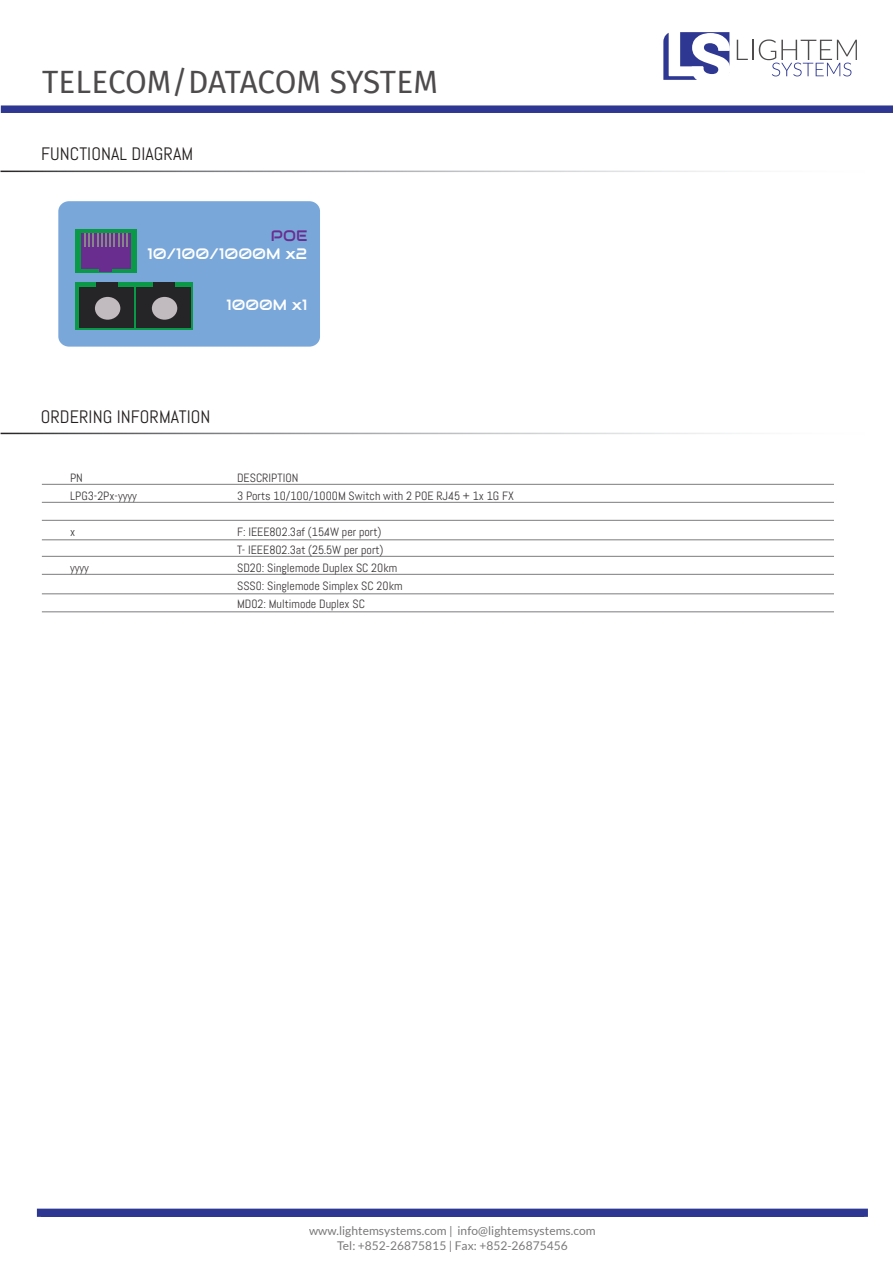
<style>
.page{position:relative;width:893px;height:1263px;background:#fff}
.page>*{position:absolute;margin:0;border:0;box-sizing:border-box;transform-origin:0 0}
.t1{font:31.5px "Fira Sans";letter-spacing:-.005em;color:#4e4b4c}
.t2{font:18px "Abel";letter-spacing:.005em;color:#241f1f}
.t3{font:15.15px "Audiowide";color:#fff}
.t4{font:15.15px "Audiowide";color:#692d90}
.t5{font:14.85px "Audiowide";color:#fff}
.t6{font:12px/18px "Abel";color:#393535}
.t7{font:12px/14.4px "Lato";letter-spacing:.005em;color:#4e4b4c;text-align:center}
</style>
<div class="page">
<div style="left:37px;top:1208px;width:831px;height:9px;border:8px solid #2e3892"></div>
<svg style="left:663px;top:32px;width:67px;height:48px"></svg>
<svg style="left:737px;top:40px;width:16px;height:20px"></svg>
<svg style="left:759px;top:39px;width:98px;height:37px"></svg>
<div style="left:1px;top:105px;width:892px;height:8px;background:#2e3892"></div>
<div style="left:58px;top:201px;width:262px;height:146px;background:#79a7d9;border-radius:10px"></div>
<div style="left:75px;top:229px;width:61px;height:43px;background:#0a9946"></div>
<div style="left:81px;top:233px;width:50px;height:35px;background:#692d90"></div>
<div style="left:99px;top:267px;width:13px;height:5px;background:#692d90"></div>
<svg style="left:84px;top:233px;width:44px;height:14px"></svg>
<div style="left:75px;top:282px;width:118px;height:48px;background:#0a9946"></div>
<div style="left:79px;top:287px;width:55px;height:40px;background:#252527"></div>
<div style="left:95px;top:297px;width:25px;height:23px;background:#c1babf;border-radius:50%"></div>
<div style="left:97px;top:282px;width:21px;height:6px;background:#252527"></div>
<div style="left:136px;top:287px;width:55px;height:40px;background:#252527"></div>
<div style="left:152px;top:297px;width:25px;height:23px;background:#c1babf;border-radius:50%"></div>
<div style="left:153px;top:282px;width:22px;height:6px;background:#252527"></div>
<hr style="left:42px;top:484px;width:792px;height:1px;background:#7d7c7e">
<hr style="left:42px;top:502px;width:792px;height:1px;background:#7d7c7e">
<hr style="left:42px;top:520px;width:792px;height:1px;background:#7d7c7e">
<hr style="left:42px;top:540px;width:792px;height:1px;background:#7d7c7e">
<hr style="left:42px;top:556px;width:792px;height:1px;background:#7d7c7e">
<hr style="left:42px;top:574px;width:792px;height:1px;background:#7d7c7e">
<hr style="left:42px;top:594px;width:792px;height:1px;background:#7d7c7e">
<hr style="left:42px;top:612px;width:792px;height:1px;background:#7d7c7e">
<h1 class="t1" style="left:42px;top:58px;width:397px">TELECOM/DATACOM SYSTEM</h1>
<h2 class="t2" style="left:41px;top:143px;width:154px">FUNCTIONAL DIAGRAM</h2>
<p class="t4" style="left:271px;top:226px;width:38px">POE</p>
<p class="t3" style="left:147px;top:244px;width:161px">10/100/1000M x2</p>
<p class="t5" style="left:227px;top:295px;width:82px">1000M x1</p>
<h2 class="t2" style="left:41px;top:406px;width:171px">ORDERING INFORMATION</h2>
<p class="t6" style="left:70px;top:469px;width:68px">PN<br>LPG3-2Px-yyyy</p>
<p class="t6" style="left:70px;top:523px;width:7px">x</p>
<p class="t6" style="left:70px;top:559px;width:20px">yyyy</p>
<p class="t6" style="left:237px;top:469px;width:278px">DESCRIPTION<br>3 Ports 10/100/1000M Switch with 2 POE RJ45 + 1x 1G FX</p>
<p class="t6" style="left:237px;top:523px;width:167px">F: IEEE802.3af (15.4W per port)<br>T- IEEE802.3at (25.5W per port)<br>SD20: Singlemode Duplex SC 20km<br>SSS0: Singlemode Simplex SC 20km<br>MD02: Multimode Duplex SC</p>
<p class="t7" style="left:309px;top:1223px;width:288px">www.lightemsystems.com | info@lightemsystems.com<br>Tel: +852-26875815 | Fax: +852-26875456</p>
</div>
